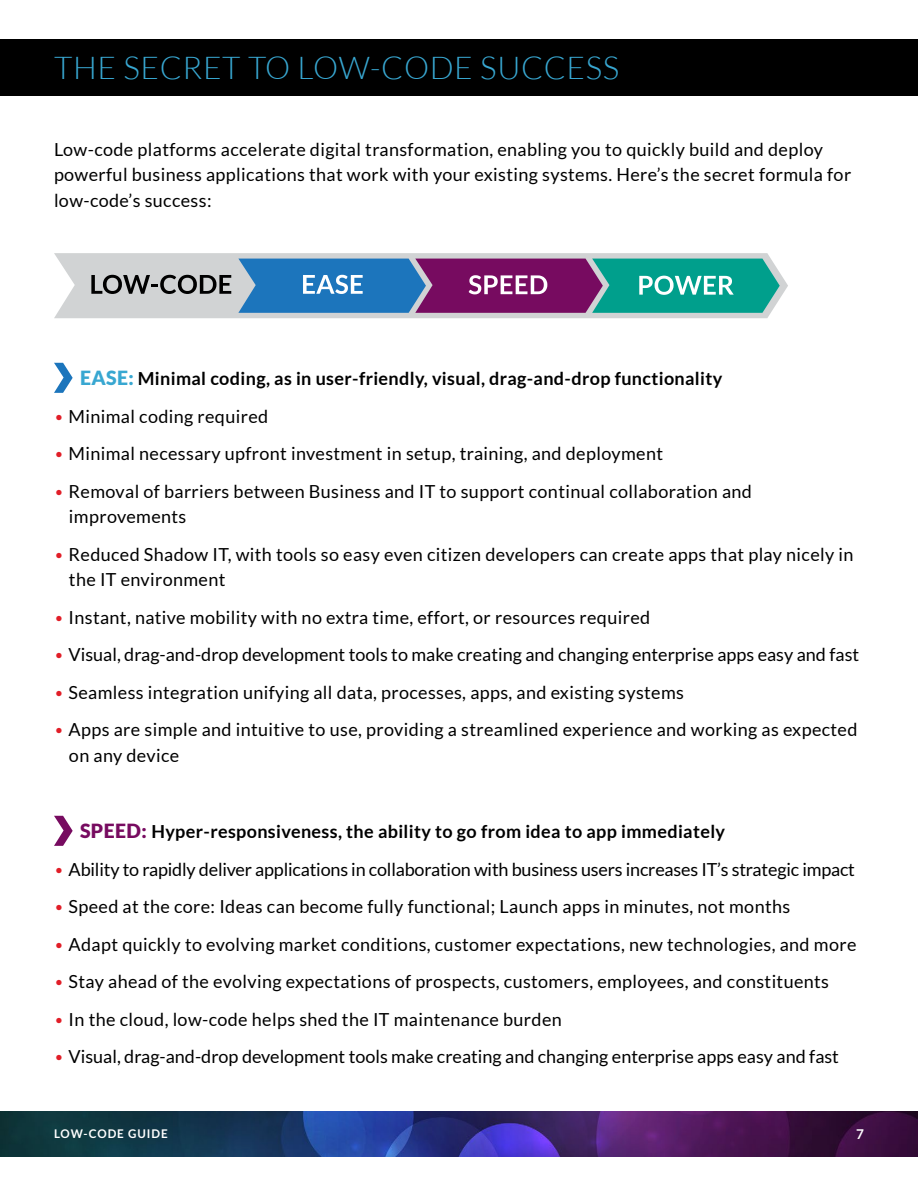
<style>
.page{position:relative;width:918px;height:1188px;background:#fff}
.page>*{position:absolute;margin:0;border:0;box-sizing:border-box;transform-origin:0 0}
.t1{font:300 31.5px "Lato";letter-spacing:.02em;color:#38a7d1}
.t2{font:18px/25.5px "Lato";letter-spacing:.02em;color:#000}
.t3{font:18px "Lato";color:#000}
.t4{font:700 18px "Lato";letter-spacing:.02em;color:#000}
.t5{font:18px "Lato";letter-spacing:-.01em;color:#000}
.t6{font:700 13.5px "Lato";color:#fff}
.t7{font:700 12px "Lato";letter-spacing:.08em;color:#fff}
.s1{font-weight:900;font-size:19.5px;color:#38a7d1}
.s2{font-weight:300;color:#e11e28}
.s3{font-weight:900;font-size:19.5px;color:#770b60}
</style>
<div class="page">
<img style="left:0;top:1111px;width:918px;height:46px">
<div style="left:0;top:39px;width:918px;height:57px;background:#000"></div>
<svg style="left:54px;top:253px;width:734px;height:65px;background:#d2d4d6"></svg>
<svg style="left:91px;top:275px;width:140px;height:19px;background:#7c7d7e"></svg>
<svg style="left:238px;top:259px;width:542px;height:54px;background:#497199"></svg>
<svg style="left:54px;top:363px;width:19px;height:30px"></svg>
<svg style="left:54px;top:816px;width:19px;height:30px"></svg>
<h1 class="t1" style="left:54px;top:51px;width:567px">THE SECRET TO LOW-CODE SUCCESS</h1>
<p class="t2" style="left:54px;top:136px;width:799px">Low-code platforms accelerate digital transformation, enabling you to quickly build and deploy powerful business applications that work with your existing systems. Here’s the secret formula for low-code’s success:</p>
<p class="t4" style="left:80px;top:368px;width:644px"><span class="s1">EASE:</span> Minimal coding, as in user-friendly, visual, drag-and-drop functionality</p>
<p class="t2" style="left:54px;top:403px;width:216px"><span class="s2">•</span> Minimal coding required</p>
<p class="t2" style="left:54px;top:441px;width:611px"><span class="s2">•</span> Minimal necessary upfront investment in setup, training, and deployment</p>
<p class="t2" style="left:69px;top:478px;width:685px;text-indent:-15px"><span class="s2">•</span> Removal of barriers between Business and IT to support continual collaboration and improvements</p>
<p class="t2" style="left:69px;top:541px;width:786px;text-indent:-15px"><span class="s2">•</span> Reduced Shadow IT, with tools so easy even citizen developers can create apps that play nicely in the IT environment</p>
<p class="t2" style="left:54px;top:604px;width:598px"><span class="s2">•</span> Instant, native mobility with no extra time, effort, or resources required</p>
<p class="t3" style="left:54px;top:645px;width:807px"><span class="s2">•</span> Visual, drag-and-drop development tools to make creating and changing enterprise apps easy and fast</p>
<p class="t2" style="left:54px;top:679px;width:632px"><span class="s2">•</span> Seamless integration unifying all data, processes, apps, and existing systems</p>
<p class="t2" style="left:69px;top:717px;width:790px;text-indent:-15px"><span class="s2">•</span> Apps are simple and intuitive to use, providing a streamlined experience and working as expected on any device</p>
<p class="t4" style="left:80px;top:821px;width:647px"><span class="s3">SPEED:</span> Hyper-responsiveness, the ability to go from idea to app immediately</p>
<p class="t5" style="left:54px;top:859px;width:803px"><span class="s2">•</span> Ability to rapidly deliver applications in collaboration with business users increases IT’s strategic impact</p>
<p class="t2" style="left:54px;top:894px;width:738px"><span class="s2">•</span> Speed at the core: Ideas can become fully functional; Launch apps in minutes, not months</p>
<p class="t2" style="left:54px;top:931px;width:804px"><span class="s2">•</span> Adapt quickly to evolving market conditions, customer expectations, new technologies, and more</p>
<p class="t2" style="left:54px;top:969px;width:777px"><span class="s2">•</span> Stay ahead of the evolving expectations of prospects, customers, employees, and constituents</p>
<p class="t2" style="left:54px;top:1006px;width:509px"><span class="s2">•</span> In the cloud, low-code helps shed the IT maintenance burden</p>
<p class="t3" style="left:54px;top:1047px;width:787px"><span class="s2">•</span> Visual, drag-and-drop development tools make creating and changing enterprise apps easy and fast</p>
<p class="t7" style="left:54px;top:1126px;width:115px">LOW-CODE GUIDE</p>
<p class="t6" style="left:856px;top:1126px;width:9px">7</p>
</div>
